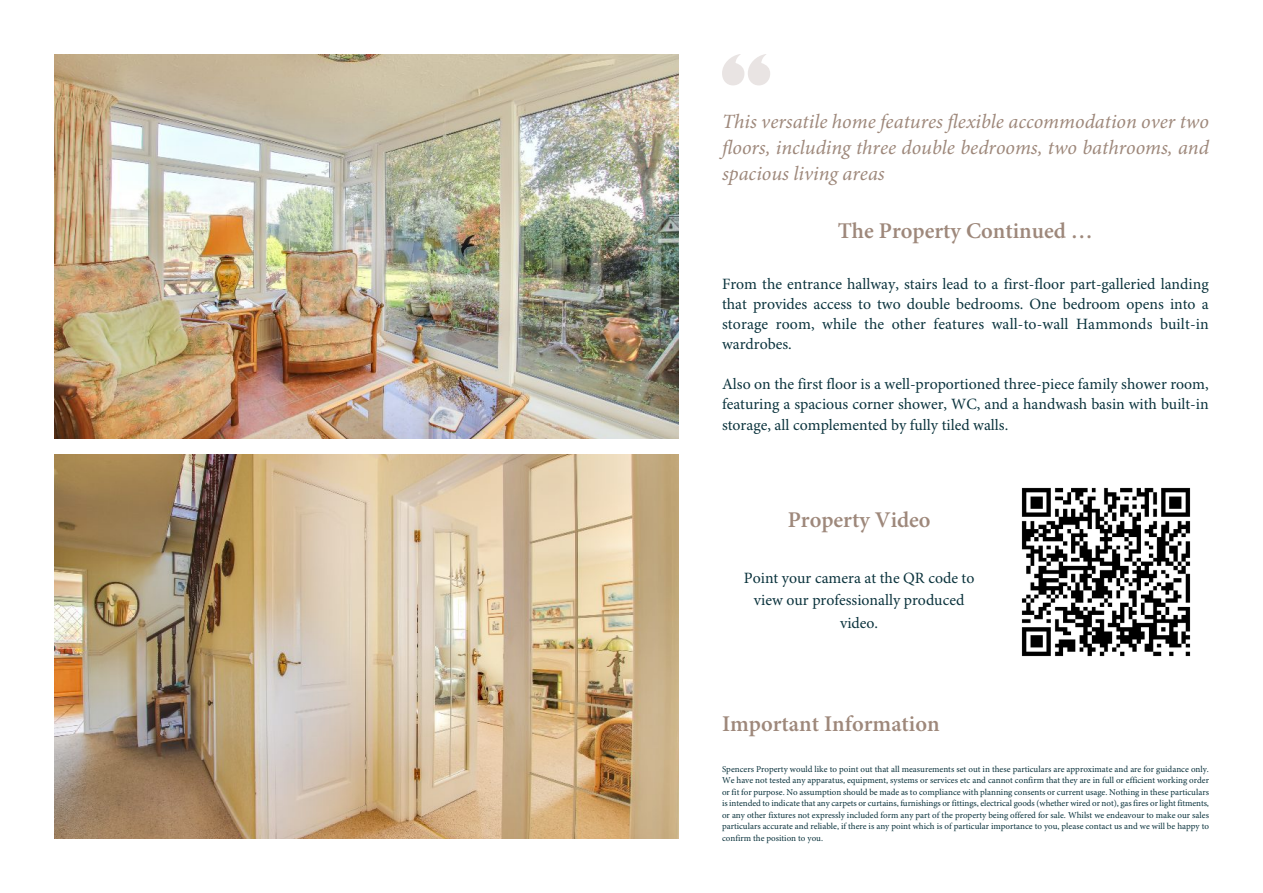
<style>
.page{position:relative;width:1263px;height:893px;background:#fff}
.page>*{position:absolute;margin:0;border:0;box-sizing:border-box;transform-origin:0 0}
.t1{font:600 22.5px "Minion Pro";color:#9e887b}
.t2{font:italic 20.25px/26px "Minion Pro";color:#9e887b;text-align:justify}
.t3{font:15.75px/20.1px "Minion Pro";color:#0b333d;text-align:justify}
.t4{font:9px/11.6px "Minion Pro";color:#0b333d;text-align:justify}
</style>
<div class="page">
<img style="left:54px;top:454px;width:624px;height:385px">
<img style="left:54px;top:54px;width:624px;height:385px">
<svg style="left:722px;top:54px;width:48px;height:31px"></svg>
<img style="left:1021px;top:487px;width:170px;height:170px">
<h2 class="t2" style="left:722px;top:110px;width:488px">This versatile home features flexible accommodation over two floors, including three double bedrooms, two bathrooms, and spacious living areas</h2>
<h1 class="t1" style="left:838px;top:222px;width:257px">The Property Continued …</h1>
<h3 class="t3" style="left:722px;top:275px;width:488px">From the entrance hallway, stairs lead to a first-floor part-galleried landing that provides access to two double bedrooms. One bedroom opens into a storage room, while the other features wall-to-wall Hammonds built-in wardrobes.</h3>
<h3 class="t3" style="left:722px;top:376px;width:488px">Also on the first floor is a well-proportioned three-piece family shower room, featuring a spacious corner shower, WC, and a handwash basin with built-in storage, all complemented by fully tiled walls.</h3>
<h1 class="t1" style="left:788px;top:511px;width:144px">Property Video</h1>
<h3 class="t3" style="left:744px;top:568px;width:232px;line-height:22.5px;text-align:center">Point your camera at the QR code to view our professionally produced video.</h3>
<h1 class="t1" style="left:722px;top:714px;width:219px">Important Information</h1>
<p class="t4" style="left:722px;top:764px;width:488px">Spencers Property would like to point out that all measurements set out in these particulars are approximate and are for guidance only.<br>We have not tested any apparatus, equipment, systems or services etc and cannot confirm that they are in full or efficient working order or fit for purpose. No assumption should be made as to compliance with planning consents or current usage. Nothing in these particulars is intended to indicate that any carpets or curtains, furnishings or fittings, electrical goods (whether wired or not), gas fires or light fitments, or any other fixtures not expressly included form any part of the property being offered for sale. Whilst we endeavour to make our sales particulars accurate and reliable, if there is any point which is of particular importance to you, please contact us and we will be happy to confirm the position to you.</p>
</div>
